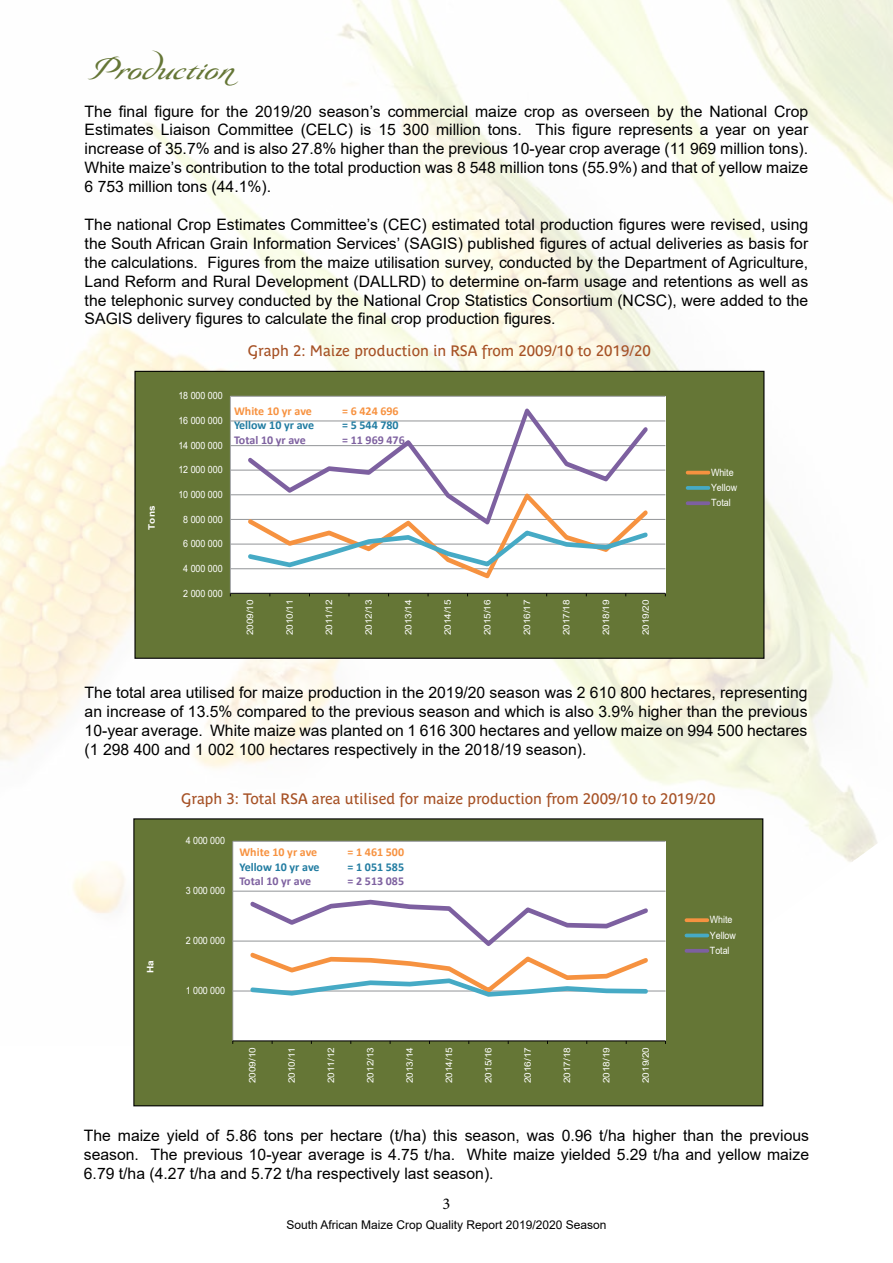
<style>
.page{position:relative;width:893px;height:1263px;background:#fff}
.page>*{position:absolute;margin:0;border:0;box-sizing:border-box;transform-origin:0 0}
.t1{font:45px "Olidia Pro";color:#657636}
.t2{font:16.5px "Minion Pro";color:#000}
.t3{font:15.75px/18.9px "Arial";color:#000;text-align:justify}
.t4{font:15px "Parisine Plus Std";color:#a65125}
.t5{font:12px "Arial";color:#000}
.t6{font:700 12px "Calibri";color:#217ca1}
.t7{font:700 12px "Calibri";color:#7e61a0}
.t8{font:700 12px "Calibri";color:#f79240}
.t9{font:10.05px/15.3px "Arial";letter-spacing:-.005em;color:#fff;scale:.89 1}
.t10{font:9px "Arial";letter-spacing:-.005em;color:#fff;scale:1.13 1}
.t11{font:9px "Arial";letter-spacing:-.005em;color:#fff;scale:1.12 1}
.t12{font:700 9px "Arial";color:#fff;scale:1.13 1}
.t13{font:8.85px "Arial";letter-spacing:-.005em;color:#fff;scale:1.12 1}
.t14{font:8.85px "Arial";letter-spacing:-.005em;color:#fff;scale:1.13 1}
.t15{font:700 8.85px "Arial";color:#fff;scale:1.12 1}
</style>
<div class="page">
<img style="left:0;top:0;width:893px;height:1046px">
<div style="left:134px;top:819px;width:629px;height:287px;background:#657636"></div>
<div style="left:233px;top:841px;width:432px;height:200px;background:#fff"></div>
<hr style="left:233px;top:990px;width:432px;height:1px;background:#989a9d">
<hr style="left:233px;top:941px;width:432px;height:1px;background:#989a9d">
<hr style="left:233px;top:891px;width:432px;height:1px;background:#989a9d">
<hr style="left:233px;top:841px;width:432px;height:1px;background:#989a9d">
<hr style="left:232px;top:841px;width:1px;height:200px;background:#989a9d">
<hr style="left:233px;top:1040px;width:432px;height:1px;background:#000">
<svg style="left:247px;top:899px;width:404px;height:98px"></svg>
<svg style="left:686px;top:918px;width:21px;height:4px"></svg>
<hr style="left:686px;top:934px;width:21px;height:3px;background:#46aac5">
<hr style="left:686px;top:949px;width:21px;height:3px;background:#7d60a0">
<div style="left:133px;top:818px;width:630px;height:288px;border:1px solid #000"></div>
<div style="left:135px;top:371px;width:629px;height:287px;background:#657636"></div>
<div style="left:230px;top:396px;width:435px;height:197px;background:#fff"></div>
<hr style="left:230px;top:568px;width:435px;height:1px;background:#989a9d">
<hr style="left:230px;top:544px;width:435px;height:1px;background:#989a9d">
<hr style="left:230px;top:519px;width:435px;height:1px;background:#989a9d">
<hr style="left:230px;top:494px;width:435px;height:1px;background:#989a9d">
<hr style="left:230px;top:470px;width:435px;height:1px;background:#989a9d">
<hr style="left:230px;top:445px;width:435px;height:1px;background:#989a9d">
<hr style="left:230px;top:420px;width:435px;height:1px;background:#989a9d">
<hr style="left:230px;top:396px;width:435px;height:1px;background:#989a9d">
<hr style="left:230px;top:396px;width:1px;height:197px;background:#989a9d">
<hr style="left:230px;top:593px;width:435px;height:1px;background:#000">
<svg style="left:245px;top:529px;width:406px;height:50px"></svg>
<svg style="left:244px;top:408px;width:407px;height:121px"></svg>
<hr style="left:687px;top:471px;width:22px;height:3px;background:#f69240">
<svg style="left:687px;top:486px;width:22px;height:4px"></svg>
<svg style="left:687px;top:501px;width:22px;height:4px"></svg>
<div style="left:134px;top:371px;width:630px;height:288px;border:1px solid #000"></div>
<h1 class="t1" style="left:85px;top:50px;width:148px">Production</h1>
<p class="t3" style="left:85px;top:101px;width:725px">The final figure for the 2019/20 season’s commercial maize crop as overseen by the National Crop Estimates Liaison Committee (CELC) is 15 300 million tons. This figure represents a year on year increase of 35.7% and is also 27.8% higher than the previous 10-year crop average (11 969 million tons).<br>White maize’s contribution to the total production was 8 548 million tons (55.9%) and that of yellow maize 6 753 million tons (44.1%).</p>
<p class="t3" style="left:85px;top:215px;width:725px">The national Crop Estimates Committee’s (CEC) estimated total production figures were revised, using the South African Grain Information Services’ (SAGIS) published figures of actual deliveries as basis for the calculations. Figures from the maize utilisation survey, conducted by the Department of Agriculture, Land Reform and Rural Development (DALLRD) to determine on-farm usage and retentions as well as the telephonic survey conducted by the National Crop Statistics Consortium (NCSC), were added to the SAGIS delivery figures to calculate the final crop production figures.</p>
<p class="t15" style="left:146px;top:529px;width:23px;rotate:-90deg">Tons</p>
<p class="t4" style="left:248px;top:345px;width:405px">Graph 2: Maize production in RSA from 2009/10 to 2019/20</p>
<p class="t9" style="left:178px;top:389px;width:51px">18 000 000</p>
<p class="t9" style="left:178px;top:414px;width:51px">16 000 000</p>
<p class="t9" style="left:178px;top:438px;width:51px">14 000 000</p>
<p class="t9" style="left:178px;top:463px;width:51px">12 000 000</p>
<p class="t9" style="left:178px;top:488px;width:51px">10 000 000</p>
<p class="t9" style="left:183px;top:512px;width:46px">8 000 000</p>
<p class="t9" style="left:183px;top:537px;width:46px">6 000 000</p>
<p class="t9" style="left:183px;top:562px;width:46px">4 000 000</p>
<p class="t9" style="left:183px;top:586px;width:46px">2 000 000</p>
<p class="t8" style="left:234px;top:407px;width:79px">White 10 yr ave</p>
<p class="t8" style="left:342px;top:407px;width:58px">= 6 424 696</p>
<p class="t6" style="left:234px;top:421px;width:82px">Yellow 10 yr ave</p>
<p class="t6" style="left:342px;top:421px;width:58px">= 5 544 780</p>
<p class="t7" style="left:234px;top:436px;width:73px">Total 10 yr ave</p>
<p class="t7" style="left:342px;top:436px;width:64px">= 11 969 476</p>
<p class="t13" style="left:247px;top:635px;width:34px;rotate:-90deg">2009/10</p>
<p class="t13" style="left:286px;top:635px;width:34px;rotate:-90deg">2010/11</p>
<p class="t13" style="left:326px;top:635px;width:34px;rotate:-90deg">2011/12</p>
<p class="t11" style="left:365px;top:635px;width:34px;rotate:-90deg">2012/13</p>
<p class="t13" style="left:405px;top:635px;width:34px;rotate:-90deg">2013/14</p>
<p class="t13" style="left:444px;top:635px;width:34px;rotate:-90deg">2014/15</p>
<p class="t13" style="left:484px;top:635px;width:34px;rotate:-90deg">2015/16</p>
<p class="t13" style="left:524px;top:635px;width:34px;rotate:-90deg">2016/17</p>
<p class="t13" style="left:563px;top:635px;width:34px;rotate:-90deg">2017/18</p>
<p class="t13" style="left:603px;top:635px;width:34px;rotate:-90deg">2018/19</p>
<p class="t13" style="left:642px;top:635px;width:34px;rotate:-90deg">2019/20</p>
<p class="t9" style="left:711px;top:465px;width:31px">White<br>Yellow<br>Total</p>
<p class="t3" style="left:85px;top:684px;width:724px">The total area utilised for maize production in the 2019/20 season was 2 610 800 hectares, representing an increase of 13.5% compared to the previous season and which is also 3.9% higher than the previous 10-year average. White maize was planted on 1 616 300 hectares and yellow maize on 994 500 hectares (1 298 400 and 1 002 100 hectares respectively in the 2018/19 season).</p>
<p class="t4" style="left:181px;top:793px;width:536px">Graph 3: Total RSA area utilised for maize production from 2009/10 to 2019/20</p>
<p class="t12" style="left:145px;top:973px;width:13px;rotate:-90deg">Ha</p>
<p class="t9" style="left:186px;top:834px;width:46px">4 000 000</p>
<p class="t9" style="left:186px;top:884px;width:46px">3 000 000</p>
<p class="t8" style="left:239px;top:848px;width:79px">White 10 yr ave</p>
<p class="t8" style="left:347px;top:848px;width:58px">= 1 461 500</p>
<p class="t6" style="left:239px;top:863px;width:82px">Yellow 10 yr ave</p>
<p class="t6" style="left:347px;top:863px;width:58px">= 1 051 585</p>
<p class="t7" style="left:239px;top:877px;width:73px">Total 10 yr ave</p>
<p class="t7" style="left:347px;top:877px;width:58px">= 2 513 085</p>
<p class="t9" style="left:186px;top:934px;width:46px">2 000 000</p>
<p class="t9" style="left:186px;top:984px;width:46px">1 000 000</p>
<p class="t10" style="left:249px;top:1083px;width:34px;rotate:-90deg">2009/10</p>
<p class="t10" style="left:288px;top:1083px;width:34px;rotate:-90deg">2010/11</p>
<p class="t10" style="left:328px;top:1083px;width:34px;rotate:-90deg">2011/12</p>
<p class="t14" style="left:367px;top:1083px;width:34px;rotate:-90deg">2012/13</p>
<p class="t10" style="left:406px;top:1083px;width:34px;rotate:-90deg">2013/14</p>
<p class="t10" style="left:446px;top:1083px;width:34px;rotate:-90deg">2014/15</p>
<p class="t14" style="left:485px;top:1083px;width:34px;rotate:-90deg">2015/16</p>
<p class="t10" style="left:524px;top:1083px;width:34px;rotate:-90deg">2016/17</p>
<p class="t10" style="left:564px;top:1083px;width:34px;rotate:-90deg">2017/18</p>
<p class="t10" style="left:603px;top:1083px;width:34px;rotate:-90deg">2018/19</p>
<p class="t14" style="left:642px;top:1083px;width:34px;rotate:-90deg">2019/20</p>
<p class="t9" style="left:710px;top:913px;width:31px">White<br>Yellow<br>Total</p>
<p class="t3" style="left:84px;top:1127px;width:727px">The maize yield of 5.86 tons per hectare (t/ha) this season, was 0.96 t/ha higher than the previous season. The previous 10-year average is 4.75 t/ha. White maize yielded 5.29 t/ha and yellow maize 6.79 t/ha (4.27 t/ha and 5.72 t/ha respectively last season).</p>
<p class="t2" style="left:442px;top:1194px;width:9px">3</p>
<p class="t5" style="left:286px;top:1220px;width:322px">South African Maize Crop Quality Report 2019/2020 Season</p>
</div>
